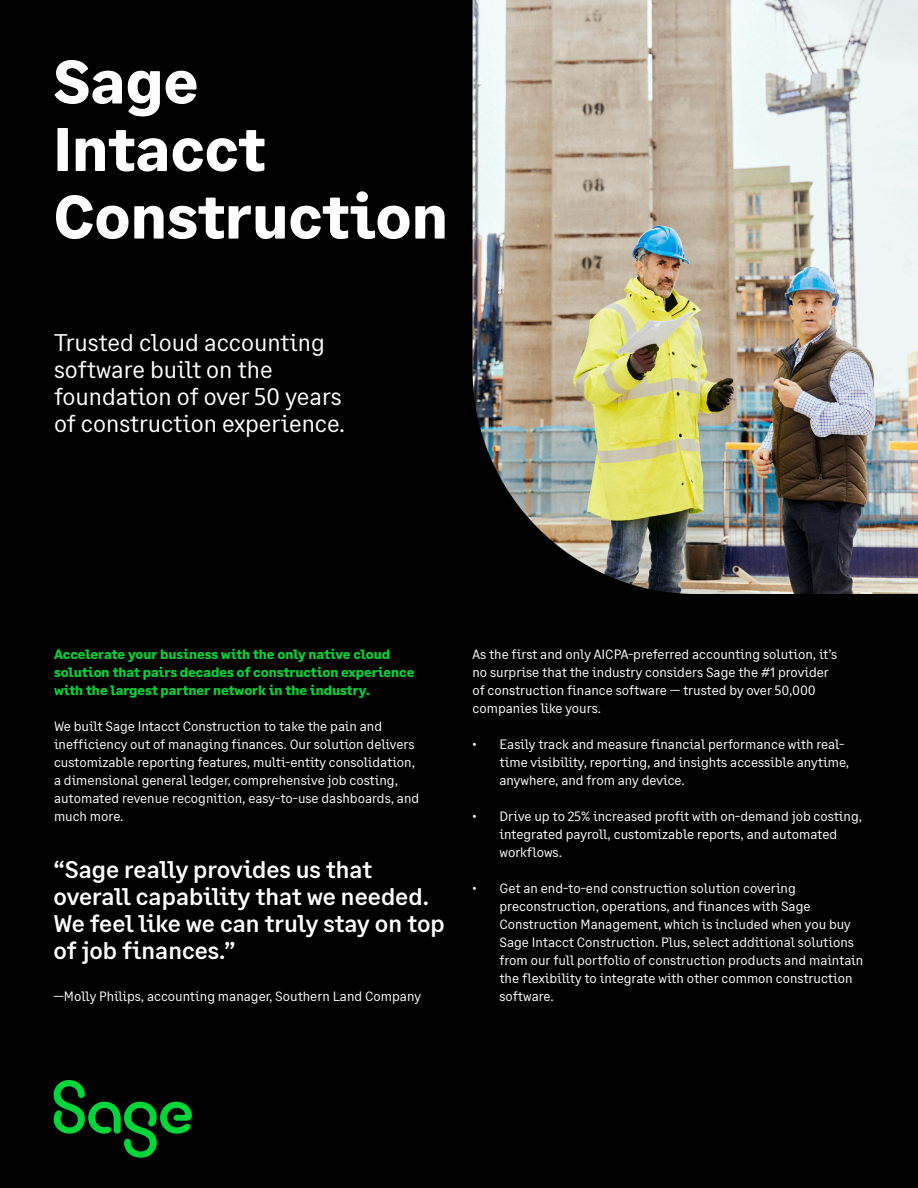
<style>
.page{position:relative;width:918px;height:1188px;background:#000}
.page>*{position:absolute;margin:0;border:0;box-sizing:border-box;transform-origin:0 0}
.t1{font:700 61.5px/67.5px "Sage Text";color:#fff}
.t2{font:500 24px/27px "Sage Text";color:#fff}
.t3{font:24px/27px "Sage Text";color:#fff}
.t4{font:13.5px/18px "Sage Text";color:#fff}
.t5{font:700 13.5px/18px "Sage Text";color:#00d639}
</style>
<div class="page">
<img style="left:472px;top:0;width:446px;height:594px">
<svg style="left:54px;top:1080px;width:138px;height:78px"></svg>
<h1 class="t1" style="left:53px;top:49px;width:396px">Sage<br>Intacct<br>Construction</h1>
<h2 class="t3" style="left:54px;top:330px;width:293px">Trusted cloud accounting software built on the foundation of over 50 years of construction experience.</h2>
<p class="t5" style="left:54px;top:645px;width:362px">Accelerate your business with the only native cloud solution that pairs decades of construction experience with the largest partner network in the industry.</p>
<p class="t4" style="left:54px;top:717px;width:367px">We built Sage Intacct Construction to take the pain and inefficiency out of managing finances. Our solution delivers customizable reporting features, multi-entity consolidation, a dimensional general ledger, comprehensive job costing, automated revenue recognition, easy-to-use dashboards, and much more.</p>
<h2 class="t2" style="left:53px;top:856px;width:393px">“Sage really provides us that overall capability that we needed.<br>We feel like we can truly stay on top of job finances.”</h2>
<p class="t4" style="left:53px;top:987px;width:369px">—Molly Philips, accounting manager, Southern Land Company</p>
<p class="t4" style="left:472px;top:645px;width:366px">As the first and only AICPA-preferred accounting solution, it’s no surprise that the industry considers Sage the #1 provider of construction finance software — trusted by over 50,000 companies like yours.</p>
<p class="t4" style="left:500px;top:735px;width:351px;text-indent:-27px">• Easily track and measure financial performance with real&shy;time visibility, reporting, and insights accessible anytime, anywhere, and from any device.</p>
<p class="t4" style="left:500px;top:807px;width:364px;text-indent:-27px">• Drive up to 25% increased profit with on-demand job costing, integrated payroll, customizable reports, and automated workflows.</p>
<p class="t4" style="left:500px;top:879px;width:365px;text-indent:-27px">• Get an end-to-end construction solution covering preconstruction, operations, and finances with Sage Construction Management, which is included when you buy Sage Intacct Construction. Plus, select additional solutions from our full portfolio of construction products and maintain the flexibility to integrate with other common construction software.</p>
</div>
